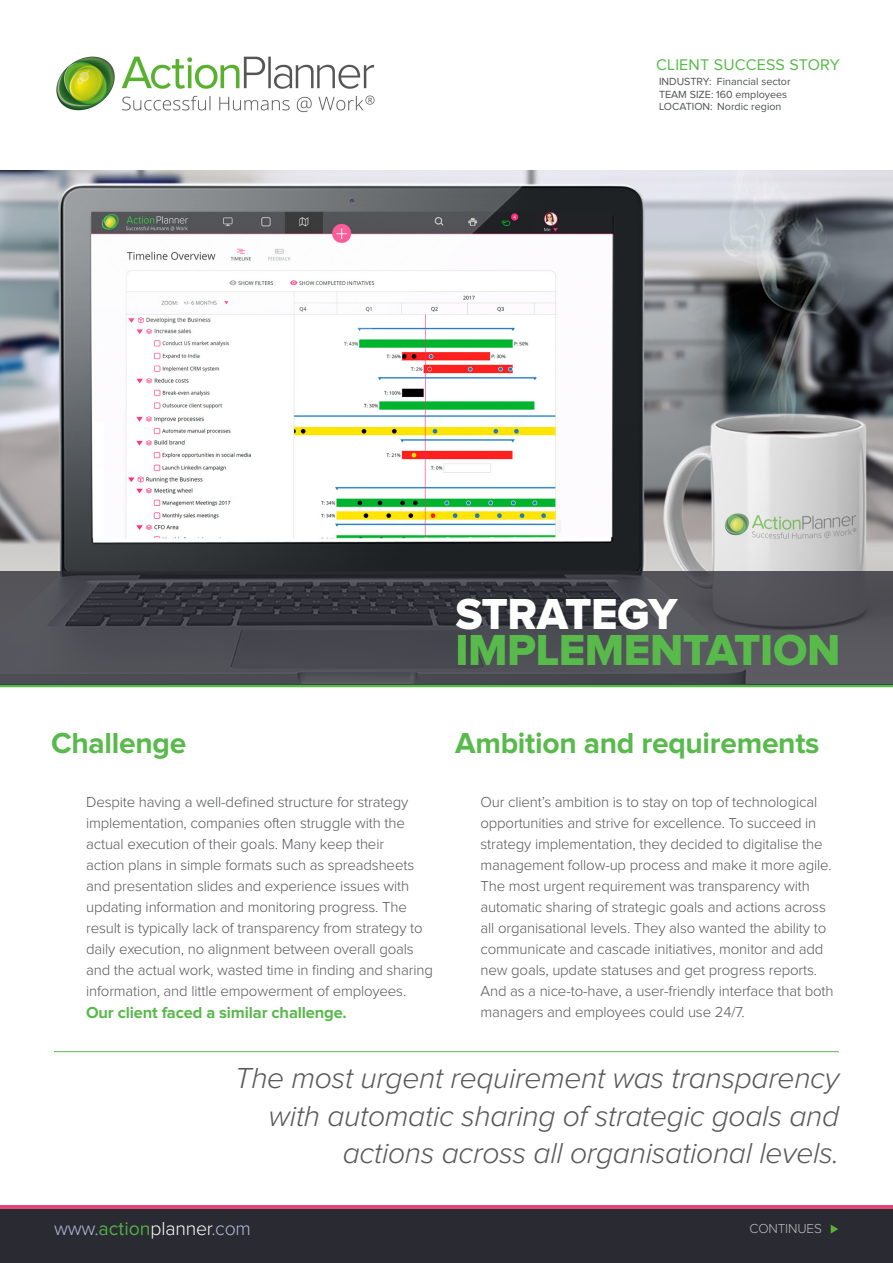
<style>
.page{position:relative;width:893px;height:1263px;background:#fff}
.page>*{position:absolute;margin:0;border:0;box-sizing:border-box;transform-origin:0 0}
.t1{font:45px/36px "Proxima Nova Extrabld";letter-spacing:-.01em;color:#58ba4b}
.t2{font:italic 300 30px/37.5px "Proxima Nova";letter-spacing:-.01em;color:#57585a;text-align:right}
.t3{font:700 30px "Proxima Nova";letter-spacing:-.01em;color:#58ba4b}
.t4{font:300 19.5px "Proxima Nova";letter-spacing:-.01em;color:#b0bbda}
.t5{font:700 16.5px "Proxima Nova";letter-spacing:-.01em;color:#58ba4b}
.t6{font:16.05px "Proxima Nova";letter-spacing:.01em;color:#57b949}
.t7{font:300 15px/21px "Proxima Nova";letter-spacing:-.01em;color:#57585a}
.t8{font:300 13.5px "Proxima Nova";letter-spacing:-.01em;color:#bcbdc0}
.t9{font:10.8px/12.3px "Proxima Nova";color:#4f5252}
.s1{color:#fff}
.s2{font-weight:400;color:#54ad46}
</style>
<div class="page">
<img style="left:0;top:171px;width:893px;height:400px">
<hr style="left:0;top:684px;width:893px;height:3px;background:#58ba4b">
<div style="left:0;top:1209px;width:893px;height:54px;background:#2a2a32"></div>
<svg style="left:0;top:571px;width:893px;height:113px;background:#47474e"></svg>
<img style="left:56px;top:56px;width:319px;height:57px">
<hr style="left:54px;top:1051px;width:785px;height:1px;background:#58ba4b">
<hr style="left:0;top:1206px;width:893px;height:3px;background:#e44677">
<svg style="left:831px;top:1225px;width:7px;height:8px"></svg>
<p class="t6" style="left:656px;top:58px;width:185px">CLIENT SUCCESS STORY</p>
<p class="t9" style="left:659px;top:76px;width:133px">INDUSTRY: Financial sector<br>TEAM SIZE: 160 employees</p>
<p class="t9" style="left:659px;top:101px;width:124px">LOCATION: Nordic region</p>
<p class="t1" style="left:455px;top:597px;width:386px"><span class="s1">STRATEGY<br></span>IMPLEMENTATION</p>
<p class="t3" style="left:51px;top:729px;width:137px">Challenge</p>
<p class="t7" style="left:86px;top:792px;width:348px">Despite having a well-defined structure for strategy implementation, companies often struggle with the actual execution of their goals. Many keep their<br>action plans in simple formats such as spreadsheets and presentation slides and experience issues with updating information and monitoring progress. The result is typically lack of transparency from strategy to daily execution, no alignment between overall goals and the actual work, wasted time in finding and sharing information, and little empowerment of employees.</p>
<p class="t5" style="left:86px;top:1005px;width:262px">Our client faced a similar challenge.</p>
<p class="t3" style="left:455px;top:729px;width:366px">Ambition and requirements</p>
<p class="t7" style="left:480px;top:792px;width:355px">Our client’s ambition is to stay on top of technological opportunities and strive for excellence. To succeed in strategy implementation, they decided to digitalise the management follow-up process and make it more agile.<br>The most urgent requirement was transparency with automatic sharing of strategic goals and actions across all organisational levels. They also wanted the ability to communicate and cascade initiatives, monitor and add new goals, update statuses and get progress reports.<br>And as a nice-to-have, a user-friendly interface that both managers and employees could use 24/7.</p>
<p class="t2" style="left:235px;top:1061px;width:606px">The most urgent requirement was transparency with automatic sharing of strategic goals and actions across all organisational levels.</p>
<p class="t4" style="left:54px;top:1219px;width:199px">www.<span class="s2">action</span><span class="s1">planner</span>.com</p>
<p class="t8" style="left:749px;top:1223px;width:74px">CONTINUES</p>
</div>
